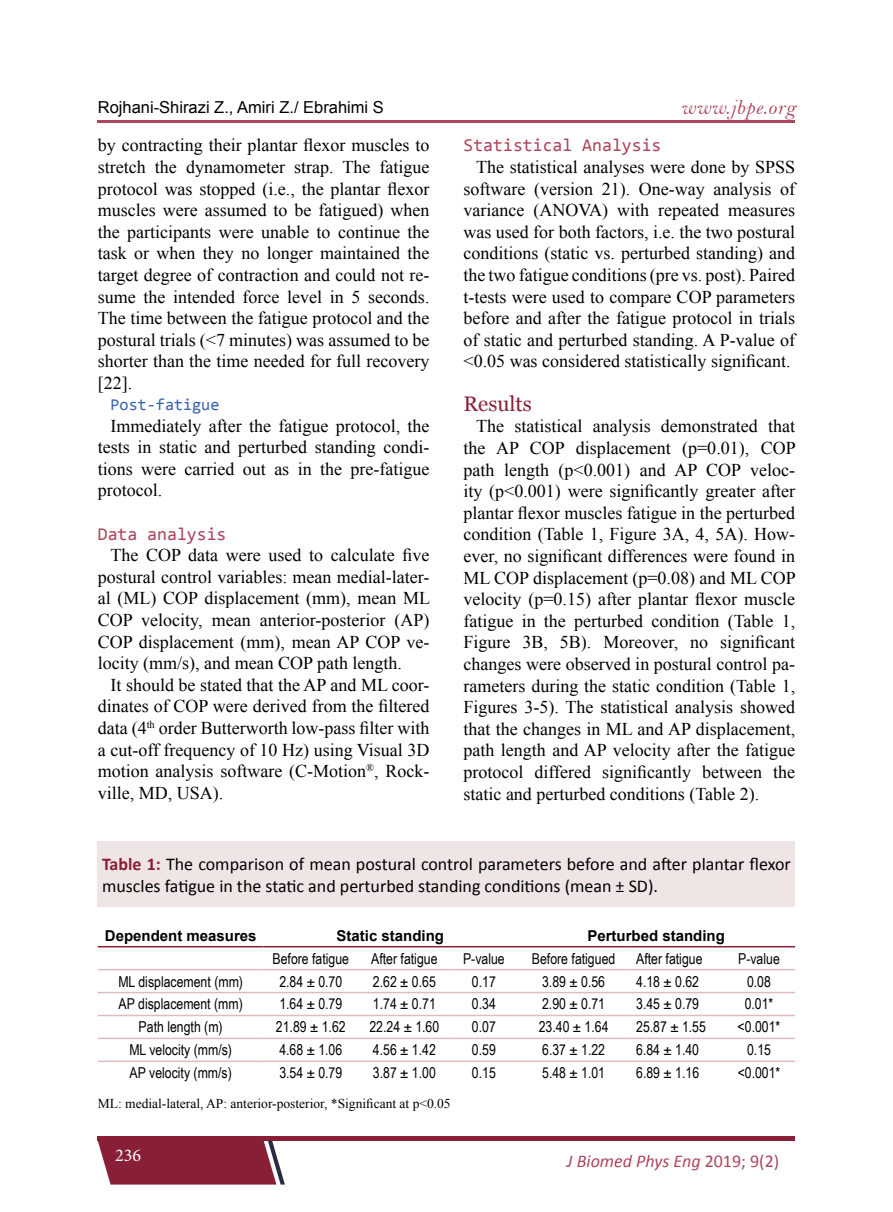
<style>
.page{position:relative;width:893px;height:1212px;background:#fff}
.page>*{position:absolute;margin:0;border:0;box-sizing:border-box;transform-origin:0 0}
.t1{font:21px "Bell MT Italic";letter-spacing:.03em;color:#ad465c}
.t2{font:21px "Georgia";color:#891f36}
.t3{font:18px/21.6px "Times New Roman";color:#000;text-align:justify}
.t4{font:18px/21.6px "Calibri";color:#000}
.t5{font:18px "Consolas";color:#ad465c}
.t6{font:italic 18px "Calibri";color:#ad465c}
.t7{font:18px "Minion Pro";color:#fff}
.t8{font:16.5px "Arial";color:#000}
.t9{font:16.5px "Consolas";color:#3964af}
.t10{font:15px "Arial Narrow";color:#000}
.t11{font:700 15px "Arial";color:#000}
.t12{font:13.5px "Times New Roman";color:#000}
.s1{font-weight:700;color:#891f36}
.s2{font-style:normal}
</style>
<div class="page">
<div style="left:98px;top:1136px;width:697px;height:5px;background:#891f36"></div>
<svg style="left:98px;top:1141px;width:187px;height:43px;background:#913348"></svg>
<hr style="left:98px;top:120px;width:697px;height:2px;background:#ad465c">
<hr style="left:98px;top:969px;width:166px;height:1px;background:#debbbc">
<hr style="left:264px;top:969px;width:94px;height:1px;background:#debbbc">
<hr style="left:358px;top:969px;width:93px;height:1px;background:#debbbc">
<hr style="left:451px;top:969px;width:66px;height:1px;background:#debbbc">
<hr style="left:517px;top:969px;width:113px;height:1px;background:#debbbc">
<hr style="left:630px;top:969px;width:93px;height:1px;background:#debbbc">
<hr style="left:723px;top:969px;width:72px;height:1px;background:#debbbc">
<hr style="left:98px;top:992px;width:166px;height:1px;background:#debbbc">
<hr style="left:264px;top:992px;width:94px;height:1px;background:#debbbc">
<hr style="left:358px;top:992px;width:93px;height:1px;background:#debbbc">
<hr style="left:451px;top:992px;width:66px;height:1px;background:#debbbc">
<hr style="left:517px;top:992px;width:113px;height:1px;background:#debbbc">
<hr style="left:630px;top:992px;width:93px;height:1px;background:#debbbc">
<hr style="left:723px;top:992px;width:72px;height:1px;background:#debbbc">
<hr style="left:98px;top:1015px;width:166px;height:1px;background:#debbbc">
<hr style="left:264px;top:1015px;width:94px;height:1px;background:#debbbc">
<hr style="left:358px;top:1015px;width:93px;height:1px;background:#debbbc">
<hr style="left:451px;top:1015px;width:66px;height:1px;background:#debbbc">
<hr style="left:517px;top:1015px;width:113px;height:1px;background:#debbbc">
<hr style="left:630px;top:1015px;width:93px;height:1px;background:#debbbc">
<hr style="left:723px;top:1015px;width:72px;height:1px;background:#debbbc">
<hr style="left:98px;top:1038px;width:166px;height:1px;background:#debbbc">
<hr style="left:264px;top:1038px;width:94px;height:1px;background:#debbbc">
<hr style="left:358px;top:1038px;width:93px;height:1px;background:#debbbc">
<hr style="left:451px;top:1038px;width:66px;height:1px;background:#debbbc">
<hr style="left:517px;top:1038px;width:113px;height:1px;background:#debbbc">
<hr style="left:630px;top:1038px;width:93px;height:1px;background:#debbbc">
<hr style="left:723px;top:1038px;width:72px;height:1px;background:#debbbc">
<hr style="left:98px;top:1060px;width:166px;height:2px;background:#debbbc">
<hr style="left:264px;top:1060px;width:94px;height:2px;background:#debbbc">
<hr style="left:358px;top:1060px;width:93px;height:2px;background:#debbbc">
<hr style="left:451px;top:1060px;width:66px;height:2px;background:#debbbc">
<hr style="left:517px;top:1060px;width:113px;height:2px;background:#debbbc">
<hr style="left:630px;top:1060px;width:93px;height:2px;background:#debbbc">
<hr style="left:723px;top:1060px;width:72px;height:2px;background:#debbbc">
<hr style="left:98px;top:946px;width:166px;height:1px;background:#891f36">
<hr style="left:264px;top:946px;width:94px;height:1px;background:#891f36">
<hr style="left:358px;top:946px;width:93px;height:1px;background:#891f36">
<hr style="left:451px;top:946px;width:66px;height:1px;background:#891f36">
<hr style="left:517px;top:946px;width:113px;height:1px;background:#891f36">
<hr style="left:630px;top:946px;width:93px;height:1px;background:#891f36">
<hr style="left:723px;top:946px;width:72px;height:1px;background:#891f36">
<div style="left:98px;top:841px;width:697px;height:66px;background:#f0e5e5"></div>
<p class="t8" style="left:98px;top:97px;width:288px">Rojhani-Shirazi Z., Amiri Z./ Ebrahimi S</p>
<p class="t1" style="left:681px;top:94px;width:116px">www.jbpe.org</p>
<p class="t3" style="left:98px;top:134px;width:333px">by contracting their plantar flexor muscles to stretch the dynamometer strap. The fatigue protocol was stopped (i.e., the plantar flexor muscles were assumed to be fatigued) when the participants were unable to continue the task or when they no longer maintained the target degree of contraction and could not re&shy;sume the intended force level in 5 seconds.<br>The time between the fatigue protocol and the postural trials (&lt;7 minutes) was assumed to be shorter than the time needed for full recovery [22].</p>
<p class="t9" style="left:111px;top:393px;width:110px">Post-fatigue</p>
<p class="t3" style="left:98px;top:414px;width:333px;text-indent:13px">Immediately after the fatigue protocol, the tests in static and perturbed standing condi&shy;tions were carried out as in the pre-fatigue protocol.</p>
<p class="t5" style="left:98px;top:521px;width:130px">Data analysis</p>
<p class="t3" style="left:98px;top:544px;width:334px;text-indent:13px">The COP data were used to calculate five postural control variables: mean medial-later&shy;al (ML) COP displacement (mm), mean ML COP velocity, mean anterior-posterior (AP)<br>COP displacement (mm), mean AP COP ve&shy;locity (mm/s), and mean COP path length.</p>
<p class="t3" style="left:98px;top:674px;width:333px;text-indent:13px">It should be stated that the AP and ML coor&shy;dinates of COP were derived from the filtered data (4<sup>th</sup> order Butterworth low-pass filter with a cut-off frequency of 10 Hz) using Visual 3D motion analysis software (C-Motion<sup>®</sup>, Rock&shy;ville, MD, USA).</p>
<p class="t5" style="left:463px;top:133px;width:200px">Statistical Analysis</p>
<p class="t3" style="left:463px;top:156px;width:333px;text-indent:13px">The statistical analyses were done by SPSS software (version 21). One-way analysis of variance (ANOVA) with repeated measures was used for both factors, i.e. the two postural conditions (static vs. perturbed standing) and the two fatigue conditions (pre vs. post). Paired t-tests were used to compare COP parameters before and after the fatigue protocol in trials of static and perturbed standing. A P-value of &lt;0.05 was considered statistically significant.</p>
<p class="t2" style="left:463px;top:391px;width:70px">Results</p>
<p class="t3" style="left:463px;top:415px;width:334px;text-indent:13px">The statistical analysis demonstrated that the AP COP displacement (p=0.01), COP path length (p&lt;0.001) and AP COP veloc&shy;ity (p&lt;0.001) were significantly greater after plantar flexor muscles fatigue in the perturbed condition (Table 1, Figure 3A, 4, 5A). How&shy;ever, no significant differences were found in ML COP displacement (p=0.08) and ML COP velocity (p=0.15) after plantar flexor muscle fatigue in the perturbed condition (Table 1, Figure 3B, 5B). Moreover, no significant changes were observed in postural control pa&shy;rameters during the static condition (Table 1, Figures 3-5). The statistical analysis showed that the changes in ML and AP displacement, path length and AP velocity after the fatigue protocol differed significantly between the static and perturbed conditions (Table 2).</p>
<p class="t4" style="left:102px;top:853px;width:690px"><span class="s1">Table 1:</span> The comparison of mean postural control parameters before and after plantar flexor muscles fatigue in the static and perturbed standing conditions (mean ± SD).</p>
<p class="t11" style="left:105px;top:925px;width:153px">Dependent measures</p>
<p class="t11" style="left:337px;top:925px;width:109px">Static standing</p>
<p class="t11" style="left:587px;top:925px;width:139px">Perturbed standing</p>
<p class="t10" style="left:273px;top:947px;width:78px">Before fatigue</p>
<p class="t10" style="left:371px;top:947px;width:68px">After fatigue</p>
<p class="t10" style="left:463px;top:947px;width:43px">P-value</p>
<p class="t10" style="left:532px;top:947px;width:85px">Before fatigued</p>
<p class="t10" style="left:636px;top:947px;width:68px">After fatigue</p>
<p class="t10" style="left:738px;top:947px;width:43px">P-value</p>
<p class="t10" style="left:118px;top:970px;width:126px">ML displacement (mm)</p>
<p class="t10" style="left:279px;top:970px;width:64px">2.84 ± 0.70</p>
<p class="t10" style="left:373px;top:970px;width:64px">2.62 ± 0.65</p>
<p class="t10" style="left:472px;top:970px;width:25px">0.17</p>
<p class="t10" style="left:542px;top:970px;width:64px">3.89 ± 0.56</p>
<p class="t10" style="left:636px;top:970px;width:64px">4.18 ± 0.62</p>
<p class="t10" style="left:747px;top:970px;width:25px">0.08</p>
<p class="t10" style="left:119px;top:993px;width:126px">AP displacement (mm)</p>
<p class="t10" style="left:279px;top:993px;width:64px">1.64 ± 0.79</p>
<p class="t10" style="left:373px;top:993px;width:64px">1.74 ± 0.71</p>
<p class="t10" style="left:472px;top:993px;width:25px">0.34</p>
<p class="t10" style="left:542px;top:993px;width:64px">2.90 ± 0.71</p>
<p class="t10" style="left:636px;top:993px;width:64px">3.45 ± 0.79</p>
<p class="t10" style="left:745px;top:993px;width:30px">0.01*</p>
<p class="t10" style="left:139px;top:1016px;width:86px">Path length (m)</p>
<p class="t10" style="left:276px;top:1016px;width:71px">21.89 ± 1.62</p>
<p class="t10" style="left:369px;top:1016px;width:71px">22.24 ± 1.60</p>
<p class="t10" style="left:472px;top:1016px;width:25px">0.07</p>
<p class="t10" style="left:539px;top:1016px;width:71px">23.40 ± 1.64</p>
<p class="t10" style="left:636px;top:1016px;width:71px">25.87 ± 1.55</p>
<p class="t10" style="left:738px;top:1016px;width:44px">&lt;0.001*</p>
<p class="t10" style="left:129px;top:1039px;width:104px">ML velocity (mm/s)</p>
<p class="t10" style="left:279px;top:1039px;width:64px">4.68 ± 1.06</p>
<p class="t10" style="left:373px;top:1039px;width:64px">4.56 ± 1.42</p>
<p class="t10" style="left:472px;top:1039px;width:25px">0.59</p>
<p class="t10" style="left:542px;top:1039px;width:64px">6.37 ± 1.22</p>
<p class="t10" style="left:636px;top:1039px;width:64px">6.84 ± 1.40</p>
<p class="t10" style="left:747px;top:1039px;width:25px">0.15</p>
<p class="t10" style="left:130px;top:1062px;width:104px">AP velocity (mm/s)</p>
<p class="t10" style="left:279px;top:1062px;width:64px">3.54 ± 0.79</p>
<p class="t10" style="left:373px;top:1062px;width:64px">3.87 ± 1.00</p>
<p class="t10" style="left:472px;top:1062px;width:25px">0.15</p>
<p class="t10" style="left:542px;top:1062px;width:64px">5.48 ± 1.01</p>
<p class="t10" style="left:636px;top:1062px;width:64px">6.89 ± 1.16</p>
<p class="t10" style="left:738px;top:1062px;width:44px">&lt;0.001*</p>
<p class="t12" style="left:98px;top:1094px;width:354px">ML: medial-lateral, AP: anterior-posterior, *Significant at p&lt;0.05</p>
<p class="t7" style="left:115px;top:1143px;width:27px">236</p>
<p class="t6" style="left:567px;top:1148px;width:214px">J Biomed Phys Eng <span class="s2">2019; 9(2)</span></p>
</div>
